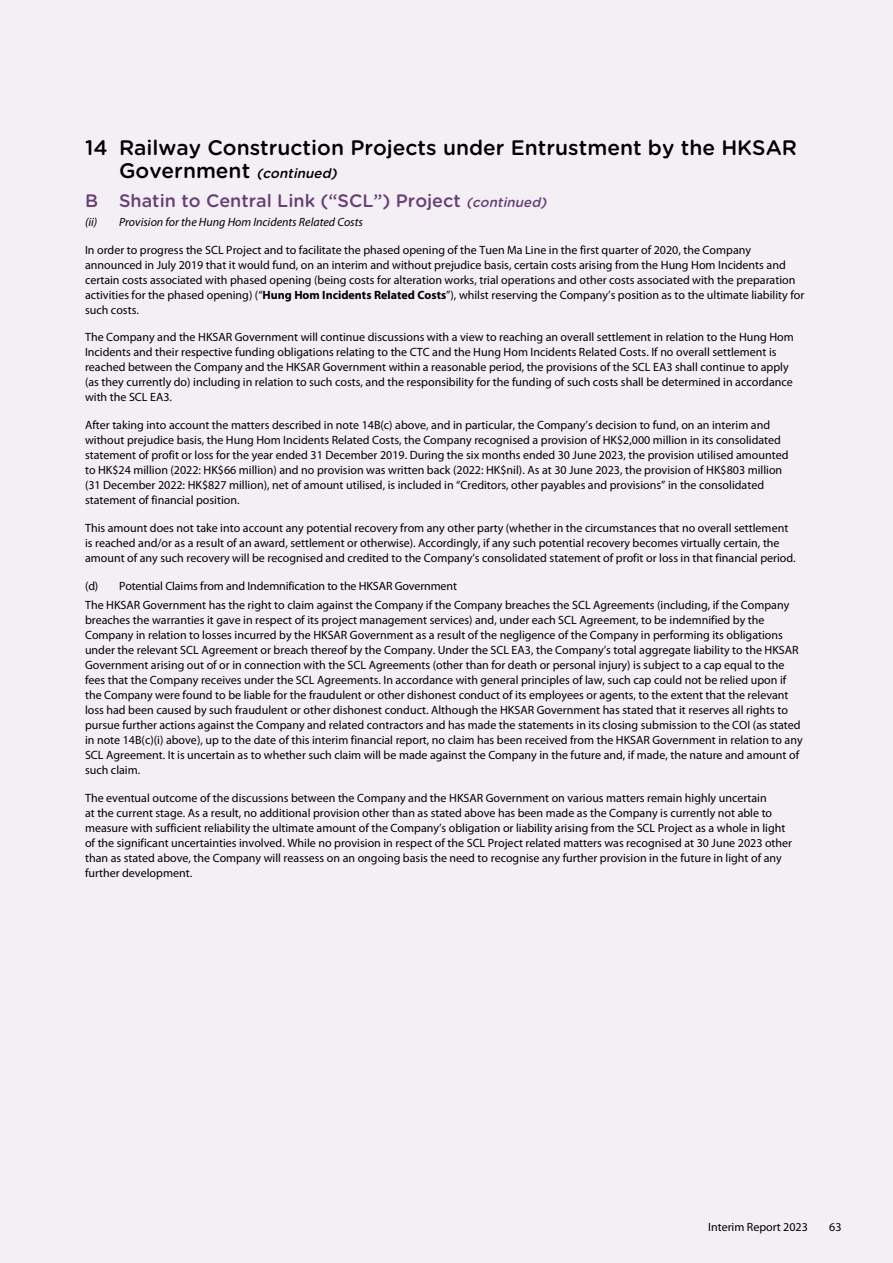
<style>
.page{position:relative;width:893px;height:1263px;background:#f3eff4}
.page>*{position:absolute;margin:0;border:0;box-sizing:border-box;transform-origin:0 0}
.t1{font:500 21px "Gotham Rounded";color:#000}
.t2{font:500 18px "Gotham Rounded";color:#693f77}
.t3{font:italic 500 13.5px "Gotham Rounded";color:#000}
.t4{font:12px/15px "Myriad Pro";color:#000}
.t5{font:italic 12px "Myriad Pro";color:#000}
.s1{font-style:normal;font-size:21px}
.s2{font-style:italic;font-size:13.5px}
.s3{font-weight:700}
</style>
<div class="page">
<h1 class="t1" style="left:85px;top:133px;width:714px">14 Railway Construction Projects under Entrustment by the HKSAR</h1>
<p class="t3" style="left:119px;top:163px;width:223px"><span class="s1">G o v e r n m e n t</span> (continued)</p>
<h2 class="t2" style="left:85px;top:187px;width:467px">B Shatin to Central Link (“SCL”) Project <span class="s2">(continued)</span></h2>
<p class="t5" style="left:85px;top:215px;width:279px">(ii) Provision for the Hung Hom Incidents Related Costs</p>
<p class="t4" style="left:85px;top:242px;width:721px">In order to progress the SCL Project and to facilitate the phased opening of the Tuen Ma Line in the first quarter of 2020, the Company announced in July 2019 that it would fund, on an interim and without prejudice basis, certain costs arising from the Hung Hom Incidents and certain costs associated with phased opening (being costs for alteration works, trial operations and other costs associated with the preparation activities for the phased opening) (“<span class="s3">Hung Hom Incidents Related Costs</span>”), whilst reserving the Company’s position as to the ultimate liability for such costs.</p>
<p class="t4" style="left:85px;top:330px;width:710px">The Company and the HKSAR Government will continue discussions with a view to reaching an overall settlement in relation to the Hung Hom Incidents and their respective funding obligations relating to the CTC and the Hung Hom Incidents Related Costs. If no overall settlement is reached between the Company and the HKSAR Government within a reasonable period, the provisions of the SCL EA3 shall continue to apply (as they currently do) including in relation to such costs, and the responsibility for the funding of such costs shall be determined in accordance with the SCL EA3.</p>
<p class="t4" style="left:85px;top:418px;width:705px">After taking into account the matters described in note 14B(c) above, and in particular, the Company’s decision to fund, on an interim and without prejudice basis, the Hung Hom Incidents Related Costs, the Company recognised a provision of HK$2,000 million in its consolidated statement of profit or loss for the year ended 31 December 2019. During the six months ended 30 June 2023, the provision utilised amounted to HK$24 million (2022: HK$66 million) and no provision was written back (2022: HK$nil). As at 30 June 2023, the provision of HK$803 million (31 December 2022: HK$827 million), net of amount utilised, is included in “Creditors, other payables and provisions” in the consolidated statement of financial position.</p>
<p class="t4" style="left:85px;top:520px;width:712px">This amount does not take into account any potential recovery from any other party (whether in the circumstances that no overall settlement is reached and/or as a result of an award, settlement or otherwise). Accordingly, if any such potential recovery becomes virtually certain, the amount of any such recovery will be recognised and credited to the Company’s consolidated statement of profit or loss in that financial period.</p>
<p class="t4" style="left:85px;top:576px;width:706px;line-height:19.2px">(d) Potential Claims from and Indemnification to the HKSAR Government<br>The HKSAR Government has the right to claim against the Company if the Company breaches the SCL Agreements (including, if the Company</p>
<p class="t4" style="left:85px;top:612px;width:719px">breaches the warranties it gave in respect of its project management services) and, under each SCL Agreement, to be indemnified by the Company in relation to losses incurred by the HKSAR Government as a result of the negligence of the Company in performing its obligations under the relevant SCL Agreement or breach thereof by the Company. Under the SCL EA3, the Company’s total aggregate liability to the HKSAR Government arising out of or in connection with the SCL Agreements (other than for death or personal injury) is subject to a cap equal to the fees that the Company receives under the SCL Agreements. In accordance with general principles of law, such cap could not be relied upon if the Company were found to be liable for the fraudulent or other dishonest conduct of its employees or agents, to the extent that the relevant loss had been caused by such fraudulent or other dishonest conduct. Although the HKSAR Government has stated that it reserves all rights to pursue further actions against the Company and related contractors and has made the statements in its closing submission to the COI (as stated in note 14B(c)(i) above), up to the date of this interim financial report, no claim has been received from the HKSAR Government in relation to any SCL Agreement. It is uncertain as to whether such claim will be made against the Company in the future and, if made, the nature and amount of such claim.</p>
<p class="t4" style="left:85px;top:790px;width:709px">The eventual outcome of the discussions between the Company and the HKSAR Government on various matters remain highly uncertain<br>at the current stage. As a result, no additional provision other than as stated above has been made as the Company is currently not able to measure with sufficient reliability the ultimate amount of the Company’s obligation or liability arising from the SCL Project as a whole in light of the significant uncertainties involved. While no provision in respect of the SCL Project related matters was recognised at 30 June 2023 other than as stated above, the Company will reassess on an ongoing basis the need to recognise any further provision in the future in light of any further development.</p>
<p class="t4" style="left:708px;top:1219px;width:101px">Interim Report 2023</p>
<p class="t4" style="left:829px;top:1219px;width:14px">63</p>
</div>
